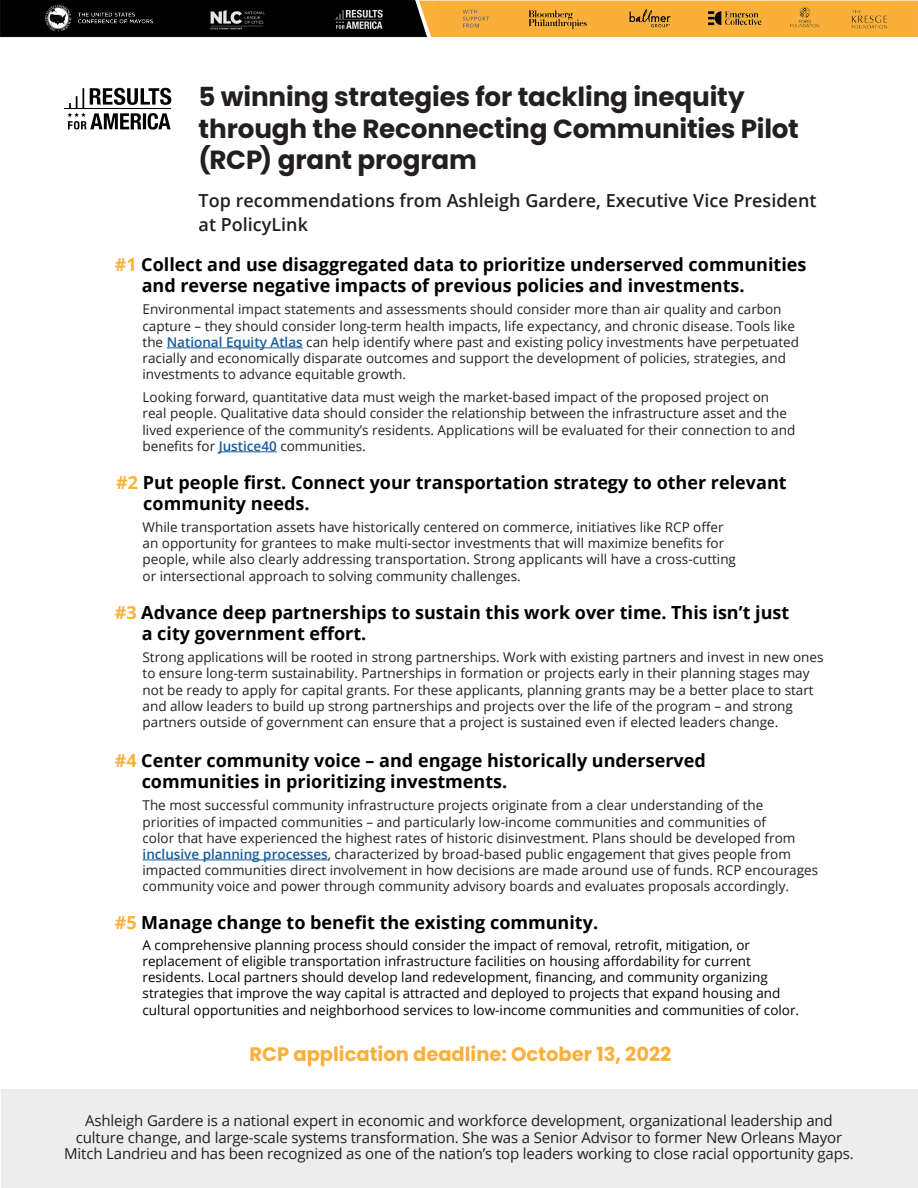
<style>
.page{position:relative;width:918px;height:1188px;background:#fff}
.page>*{position:absolute;margin:0;border:0;box-sizing:border-box;transform-origin:0 0}
.t1{font:700 26.25px/31.5px "Poppins";letter-spacing:-.005em;color:#231f20}
.t2{font:700 19.5px "Poppins";color:#fab03b}
.t3{font:700 18px/21px "Open Sans";color:#000}
.t4{font:600 18px/24px "Open Sans";color:#231f20}
.t5{font:15px/16.5px "Open Sans";letter-spacing:-.01em;color:#231f20;text-align:center}
.t6{font:13.5px/16.2px "Open Sans";color:#231f20}
.t7{font:13.5px/16.2px "Open Sans";color:#000}
.s1{color:#fbb03b}
.s2{font-weight:600;color:#175d9e}
</style>
<div class="page">
<div style="left:1px;top:1089px;width:917px;height:99px;background:#ededed"></div>
<img style="left:0;top:0;width:917px;height:38px">
<svg style="left:166px;top:0;width:225px;height:36px;background:#121212"></svg>
<hr style="left:64px;top:108px;width:107px;height:1px;background:#000">
<svg style="left:68px;top:88px;width:103px;height:42px"></svg>
<hr style="left:167px;top:348px;width:136px;height:1px;background:#175d9e">
<hr style="left:219px;top:451px;width:58px;height:1px;background:#175d9e">
<hr style="left:143px;top:860px;width:185px;height:1px;background:#175d9e">
<img style="left:435px;top:0;width:483px;height:37px">
<img style="left:32px;top:0;width:134px;height:36px">
<p class="t1" style="left:199px;top:81px;width:602px">5 winning strategies for tackling inequity through the Reconnecting Communities Pilot (RCP) grant program</p>
<p class="t4" style="left:199px;top:188px;width:619px">Top recommendations from Ashleigh Gardere, Executive Vice President at PolicyLink</p>
<p class="t3" style="left:142px;top:254px;width:666px;text-indent:-27px"><span class="s1">#1</span> Collect and use disaggregated data to prioritize underserved communities and reverse negative impacts of previous policies and investments.</p>
<p class="t6" style="left:143px;top:301px;width:658px">Environmental impact statements and assessments should consider more than air quality and carbon capture – they should consider long-term health impacts, life expectancy, and chronic disease. Tools like the <span class="s2">National Equity Atlas</span> can help identify where past and existing policy investments have perpetuated racially and economically disparate outcomes and support the development of policies, strategies, and investments to advance equitable growth.</p>
<p class="t6" style="left:143px;top:389px;width:654px">Looking forward, quantitative data must weigh the market-based impact of the proposed project on real people. Qualitative data should consider the relationship between the infrastructure asset and the lived experience of the community’s residents. Applications will be evaluated for their connection to and benefits for <span class="s2">Justice40</span> communities.</p>
<p class="t3" style="left:143px;top:471px;width:645px;text-indent:-27px"><span class="s1">#2</span> Put people first. Connect your transportation strategy to other relevant community needs.</p>
<p class="t6" style="left:143px;top:519px;width:595px">While transportation assets have historically centered on commerce, initiatives like RCP offer an opportunity for grantees to make multi-sector investments that will maximize benefits for people, while also clearly addressing transportation. Strong applicants will have a cross-cutting or intersectional approach to solving community challenges.</p>
<p class="t3" style="left:142px;top:601px;width:649px;text-indent:-27px"><span class="s1">#3</span> Advance deep partnerships to sustain this work over time. This isn’t just a city government effort.</p>
<p class="t6" style="left:143px;top:649px;width:683px">Strong applications will be rooted in strong partnerships. Work with existing partners and invest in new ones to ensure long-term sustainability. Partnerships in formation or projects early in their planning stages may not be ready to apply for capital grants. For these applicants, planning grants may be a better place to start and allow leaders to build up strong partnerships and projects over the life of the program – and strong partners outside of government can ensure that a project is sustained even if elected leaders change.</p>
<p class="t3" style="left:142px;top:750px;width:566px;text-indent:-27px"><span class="s1">#4</span> Center community voice – and engage historically underserved communities in prioritizing investments.</p>
<p class="t6" style="left:143px;top:797px;width:677px">The most successful community infrastructure projects originate from a clear understanding of the priorities of impacted communities – and particularly low-income communities and communities of<br>color that have experienced the highest rates of historic disinvestment. Plans should be developed from <span class="s2">inclusive planning processes</span>, characterized by broad-based public engagement that gives people from impacted communities direct involvement in how decisions are made around use of funds. RCP encourages community voice and power through community advisory boards and evaluates proposals accordingly.</p>
<p class="t3" style="left:115px;top:911px;width:485px"><span class="s1">#5</span> Manage change to benefit the existing community.</p>
<p class="t7" style="left:143px;top:936px;width:658px">A comprehensive planning process should consider the impact of removal, retrofit, mitigation, or replacement of eligible transportation infrastructure facilities on housing affordability for current residents. Local partners should develop land redevelopment, financing, and community organizing strategies that improve the way capital is attracted and deployed to projects that expand housing and cultural opportunities and neighborhood services to low-income communities and communities of color.</p>
<p class="t2" style="left:250px;top:1043px;width:423px">RCP application deadline: October 13, 2022</p>
<p class="t5" style="left:64px;top:1112px;width:791px">Ashleigh Gardere is a national expert in economic and workforce development, organizational leadership and culture change, and large-scale systems transformation. She was a Senior Advisor to former New Orleans Mayor<br>Mitch Landrieu and has been recognized as one of the nation’s top leaders working to close racial opportunity gaps.</p>
</div>
